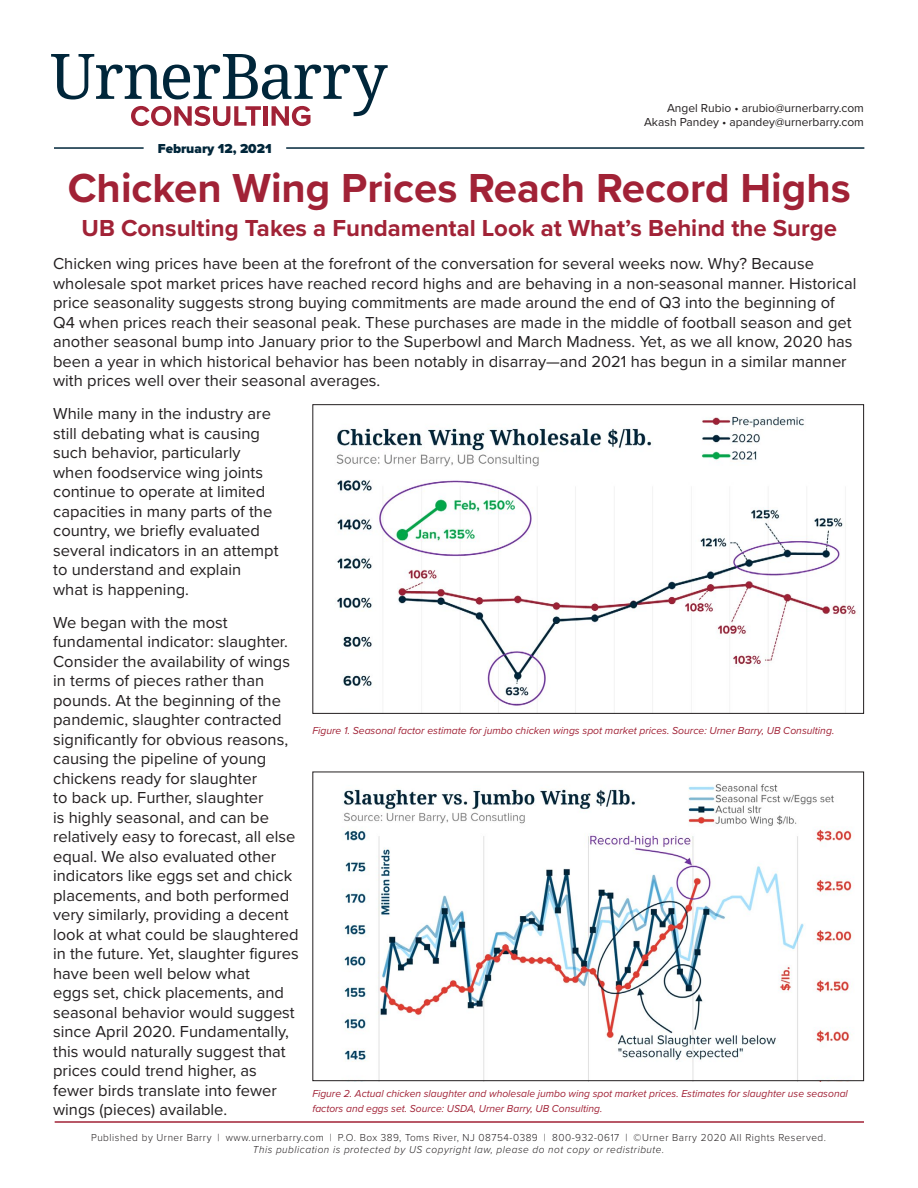
<style>
.page{position:relative;width:918px;height:1188px;background:#fff}
.page>*{position:absolute;margin:0;border:0;box-sizing:border-box;transform-origin:0 0}
.t1{font:700 42px "Proxima Nova";color:#a12236}
.t2{font:700 24px "Proxima Nova";color:#a12236}
.t3{font:16.5px/19.5px "Proxima Nova";color:#231f20}
.t4{font:900 13.5px "Proxima Nova";color:#00263a}
.t5{font:12px/14.4px "Proxima Nova";color:#231f20;text-align:right}
.t6{font:italic 10.5px/15px "Proxima Nova";color:#a12236}
.t7{font:300 10.5px "Proxima Nova";letter-spacing:.05em;color:#231f20;scale:.96 1}
.t8{font:italic 300 10.5px "Proxima Nova";letter-spacing:.05em;color:#231f20;scale:.96 1}
</style>
<div class="page">
<svg style="left:51px;top:54px;width:337px;height:72px"></svg>
<hr style="left:54px;top:147px;width:90px;height:2px;background:#00263a">
<hr style="left:286px;top:147px;width:578px;height:2px;background:#00263a">
<hr style="left:55px;top:1121px;width:809px;height:2px;background:#a12236">
<img style="left:336px;top:416px;width:520px;height:296px">
<div style="left:312px;top:404px;width:552px;height:310px;border:1px solid #231f20"></div>
<img style="left:343px;top:784px;width:509px;height:295px">
<div style="left:312px;top:772px;width:552px;height:309px;border:1px solid #231f20"></div>
<p class="t4" style="left:158px;top:139px;width:115px">February 12, 2021</p>
<p class="t5" style="left:644px;top:100px;width:221px">Angel Rubio • arubio@urnerbarry.com<br>Akash Pandey • apandey@urnerbarry.com</p>
<h1 class="t1" style="left:68px;top:156px;width:785px">Chicken Wing Prices Reach Record Highs</h1>
<h2 class="t2" style="left:82px;top:210px;width:757px">UB Consulting Takes a Fundamental Look at What’s Behind the Surge</h2>
<p class="t3" style="left:53px;top:253px;width:805px">Chicken wing prices have been at the forefront of the conversation for several weeks now. Why? Because wholesale spot market prices have reached record highs and are behaving in a non-seasonal manner. Historical price seasonality suggests strong buying commitments are made around the end of Q3 into the beginning of Q4 when prices reach their seasonal peak. These purchases are made in the middle of football season and get another seasonal bump into January prior to the Superbowl and March Madness. Yet, as we all know, 2020 has been a year in which historical behavior has been notably in disarray—and 2021 has begun in a similar manner with prices well over their seasonal averages.</p>
<p class="t3" style="left:53px;top:403px;width:227px">While many in the industry are still debating what is causing such behavior, particularly when foodservice wing joints continue to operate at limited capacities in many parts of the country, we briefly evaluated several indicators in an attempt to understand and explain what is happening.</p>
<p class="t3" style="left:53px;top:612px;width:247px">We began with the most fundamental indicator: slaughter.<br>Consider the availability of wings in terms of pieces rather than pounds. At the beginning of the pandemic, slaughter contracted significantly for obvious reasons, causing the pipeline of young chickens ready for slaughter<br>to back up. Further, slaughter<br>is highly seasonal, and can be relatively easy to forecast, all else equal. We also evaluated other indicators like eggs set and chick placements, and both performed very similarly, providing a decent look at what could be slaughtered in the future. Yet, slaughter figures have been well below what<br>eggs set, chick placements, and seasonal behavior would suggest since April 2020. Fundamentally, this would naturally suggest that prices could trend higher, as fewer birds translate into fewer wings (pieces) available.</p>
<p class="t6" style="left:312px;top:723px;width:523px">Figure 1. Seasonal factor estimate for jumbo chicken wings spot market prices. Source: Urner Barry, UB Consulting.</p>
<p class="t6" style="left:312px;top:1085px;width:537px">Figure 2. Actual chicken slaughter and wholesale jumbo wing spot market prices. Estimates for slaughter use seasonal factors and eggs set. Source: USDA, Urner Barry, UB Consulting.</p>
<p class="t7" style="left:91px;top:1129px;width:767px">Published by Urner Barry | www.urnerbarry.com | P.O. Box 389, Toms River, NJ 08754-0389 | 800-932-0617 | ©Urner Barry 2020 All Rights Reserved.</p>
<p class="t8" style="left:253px;top:1141px;width:430px">This publication is protected by US copyright law, please do not copy or redistribute.</p>
</div>
